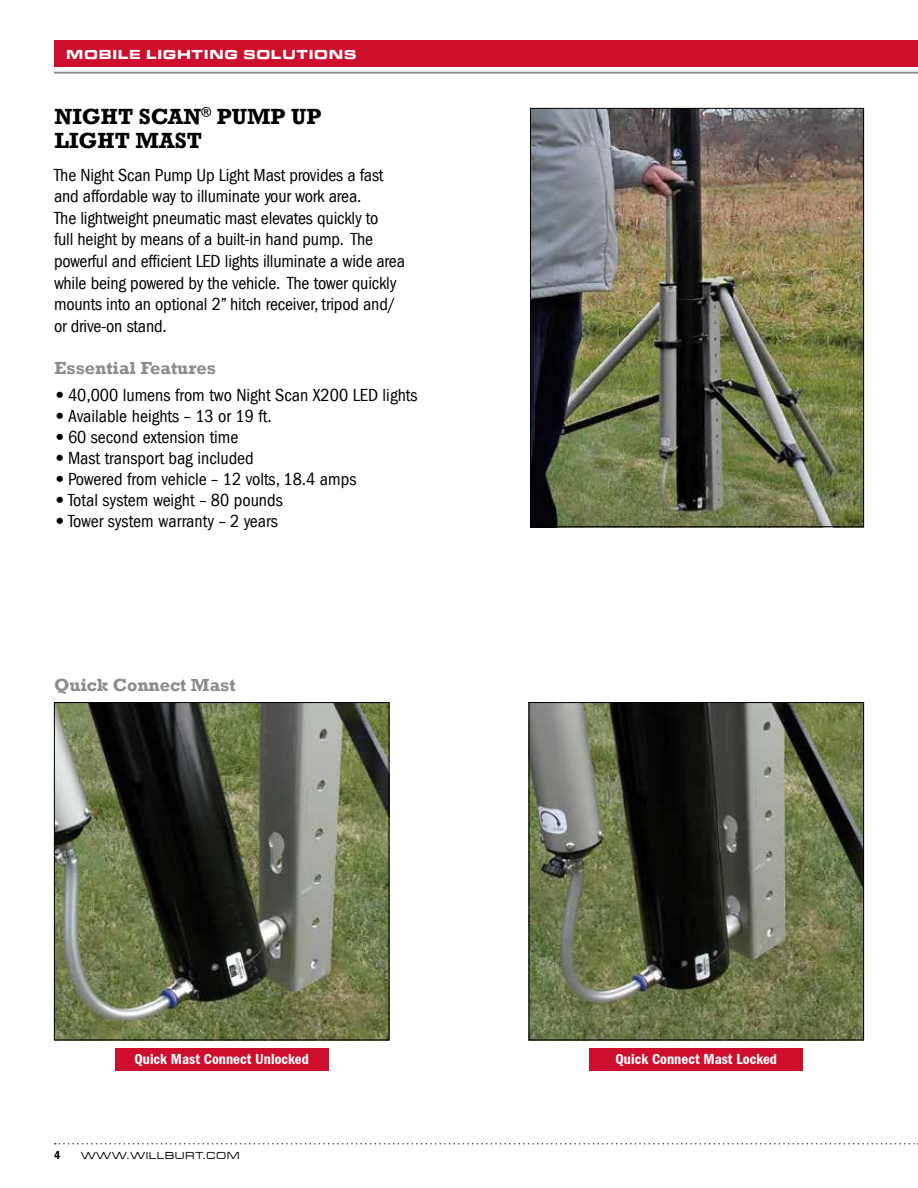
<style>
.page{position:relative;width:918px;height:1188px;background:#fff}
.page>*{position:absolute;margin:0;border:0;box-sizing:border-box;transform-origin:0 0}
.t1{font:700 22.5px/24px "Rockwell";color:#000}
.t2{font:condensed 18px/21.6px "Franklin Gothic LT";letter-spacing:-.01em;color:#000}
.t3{font:700 18px "Rockwell";color:#8a8c8e}
.t4{font:600 condensed 15px "ITC Franklin Gothic";color:#fff}
.t5{font:700 expanded 13.5px "Microgramma Com";letter-spacing:.1em;color:#fff}
.t6{font:600 condensed 12px "ITC Franklin Gothic";color:#000}
.t7{font:500 expanded 10.5px "Microgramma Com";letter-spacing:.1em;color:#000}
.s1{font-family:"ITC Franklin Gothic";font-weight:800;font-stretch:normal}
</style>
<div class="page">
<div style="left:54px;top:40px;width:864px;height:28px;background:#ce0e2d"></div>
<svg style="left:55px;top:1143px;width:863px;height:1px"></svg>
<hr style="left:54px;top:72px;width:864px;height:1px;background:#8a8c8e">
<img style="left:532px;top:110px;width:330px;height:415px">
<div style="left:530px;top:108px;width:334px;height:419px;border:1px solid #000"></div>
<div style="left:589px;top:1048px;width:214px;height:22px;background:#ce0e2d"></div>
<div style="left:115px;top:1048px;width:214px;height:22px;background:#ce0e2d"></div>
<img style="left:531px;top:704px;width:331px;height:334px">
<div style="left:529px;top:702px;width:335px;height:338px;border:1px solid #000"></div>
<img style="left:56px;top:704px;width:331px;height:334px">
<div style="left:54px;top:702px;width:335px;height:338px;border:1px solid #000"></div>
<p class="t5" style="left:67px;top:45px;width:291px">MOBILE LIGHTING SOLUTIONS</p>
<p class="t1" style="left:55px;top:104px;width:268px">NIGHT SCAN<sup>®</sup> PUMP UP<br>LIGHT MAST</p>
<p class="t2" style="left:54px;top:164px;width:353px">The Night Scan Pump Up Light Mast provides a fast and affordable way to illuminate your work area.<br>The lightweight pneumatic mast elevates quickly to<br>full height by means of a built-in hand pump. The powerful and efficient LED lights illuminate a wide area while being powered by the vehicle. The tower quickly mounts into an optional 2” hitch receiver, tripod and/ or drive-on stand.</p>
<p class="t3" style="left:55px;top:358px;width:163px">Essential Features</p>
<p class="t2" style="left:55px;top:384px;width:365px"><span class="s1">•</span>40,000 lumens from two Night Scan X200 LED lights</p>
<p class="t2" style="left:55px;top:405px;width:219px"><span class="s1">•</span>Available heights – 13 or 19 ft.</p>
<p class="t2" style="left:55px;top:426px;width:185px"><span class="s1">•</span>60 second extension time</p>
<p class="t2" style="left:55px;top:447px;width:201px"><span class="s1">•</span>Mast transport bag included</p>
<p class="t2" style="left:55px;top:468px;width:303px"><span class="s1">•</span>Powered from vehicle – 12 volts, 18.4 amps</p>
<p class="t2" style="left:55px;top:489px;width:230px"><span class="s1">•</span>Total system weight – 80 pounds</p>
<p class="t2" style="left:55px;top:511px;width:225px"><span class="s1">•</span>Tower system warranty – 2 years</p>
<p class="t3" style="left:54px;top:674px;width:183px">Quick Connect Mast</p>
<p class="t4" style="left:134px;top:1050px;width:176px">Quick Mast Connect Unlocked</p>
<p class="t4" style="left:616px;top:1050px;width:163px">Quick Connect Mast Locked</p>
<p class="t6" style="left:54px;top:1149px;width:8px">4</p>
<p class="t7" style="left:81px;top:1149px;width:160px">WWW.WILLBURT.COM</p>
</div>
